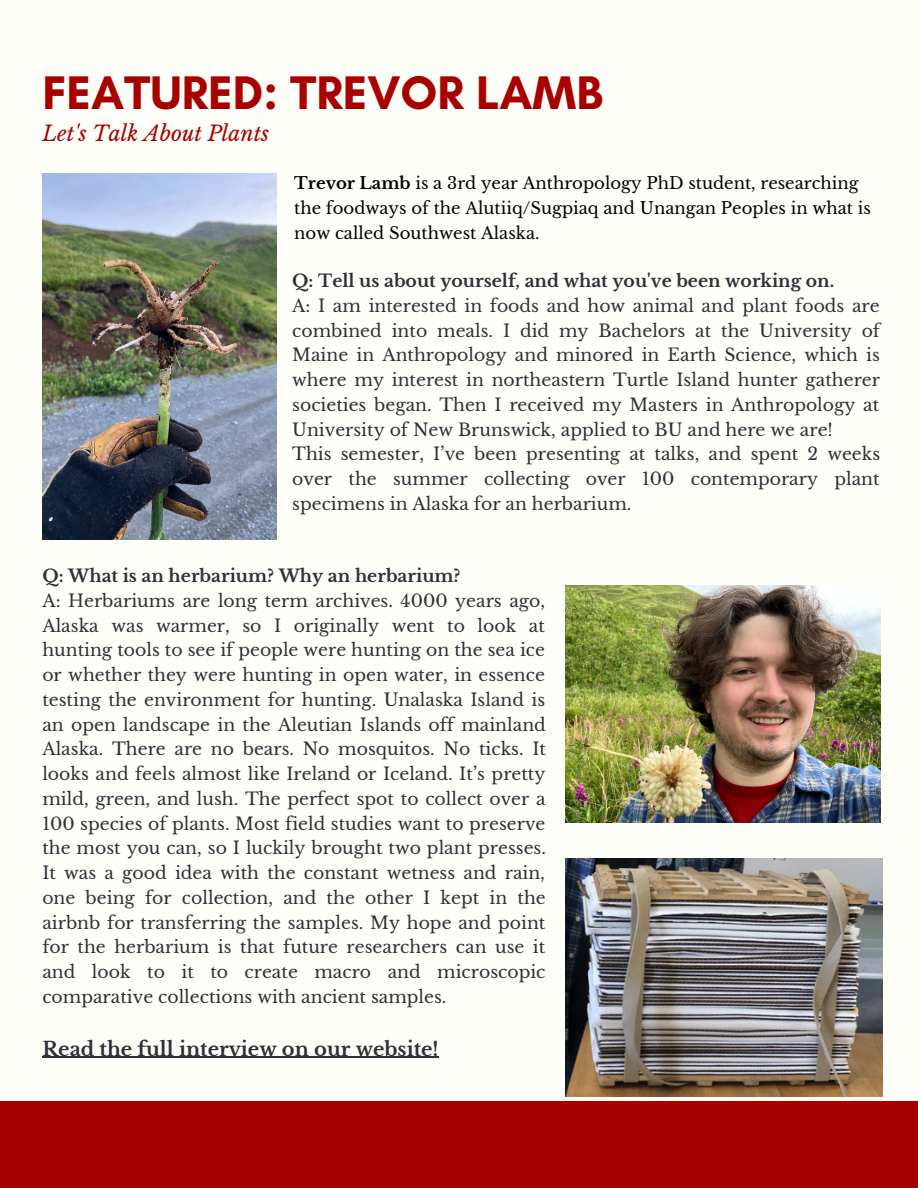
<style>
.page{position:relative;width:918px;height:1188px;background:#fffff9}
.page>*{position:absolute;margin:0;border:0;box-sizing:border-box;transform-origin:0 0}
.t1{font:700 48px "Glacial Indifference";color:#a80000}
.t2{font:italic 21px "Libre Baskerville";color:#a80000}
.t3{font:700 19.5px "Libre Baskerville";color:#332e38}
.t4{font:17.25px/24.8px "Libre Baskerville";color:#332e38}
.t5{font:700 17.25px "Libre Baskerville";color:#332e38}
.t6{font:16.5px/24.8px "Libre Baskerville";color:#000}
.s1{font-weight:700}
</style>
<div class="page">
<div style="left:0;top:1101px;width:918px;height:87px;background:#a80000"></div>
<img style="left:565px;top:585px;width:315px;height:238px">
<img style="left:565px;top:858px;width:317px;height:239px">
<img style="left:42px;top:174px;width:234px;height:366px">
<hr style="left:42px;top:1057px;width:397px;height:1px;background:#332e38">
<h1 class="t1" style="left:42px;top:63px;width:562px">FEATURED: TREVOR LAMB</h1>
<p class="t2" style="left:42px;top:120px;width:228px">Let's Talk About Plants</p>
<p class="t6" style="left:294px;top:171px;width:578px"><span class="s1">Trevor Lamb</span> is a 3rd year Anthropology PhD student, researching the foodways of the Alutiiq/Sugpiaq and Unangan Peoples in what is now called Southwest Alaska.</p>
<p class="t5" style="left:292px;top:270px;width:544px">Q: Tell us about yourself, and what you've been working on.</p>
<p class="t4" style="left:292px;top:294px;width:589px">A: I am interested in foods and how animal and plant foods are combined into meals. I did my Bachelors at the University of Maine in Anthropology and minored in Earth Science, which is where my interest in northeastern Turtle Island hunter gatherer societies began. Then I received my Masters in Anthropology at University of New Brunswick, applied to BU and here we are!<br>This semester, I’ve been presenting at talks, and spent 2 weeks over the summer collecting over 100 contemporary plant specimens in Alaska for an herbarium.</p>
<p class="t5" style="left:42px;top:565px;width:420px">Q: What is an herbarium? Why an herbarium?</p>
<p class="t4" style="left:42px;top:589px;width:505px;text-align:justify">A: Herbariums are long term archives. 4000 years ago, Alaska was warmer, so I originally went to look at hunting tools to see if people were hunting on the sea ice or whether they were hunting in open water, in essence testing the environment for hunting. Unalaska Island is an open landscape in the Aleutian Islands off mainland Alaska. There are no bears. No mosquitos. No ticks. It looks and feels almost like Ireland or Iceland. It’s pretty mild, green, and lush. The perfect spot to collect over a 100 species of plants. Most field studies want to preserve the most you can, so I luckily brought two plant presses.<br>It was a good idea with the constant wetness and rain, one being for collection, and the other I kept in the airbnb for transferring the samples. My hope and point for the herbarium is that future researchers can use it and look to it to create macro and microscopic comparative collections with ancient samples.</p>
<p class="t3" style="left:42px;top:1037px;width:398px">Read the full interview on our website!</p>
</div>
